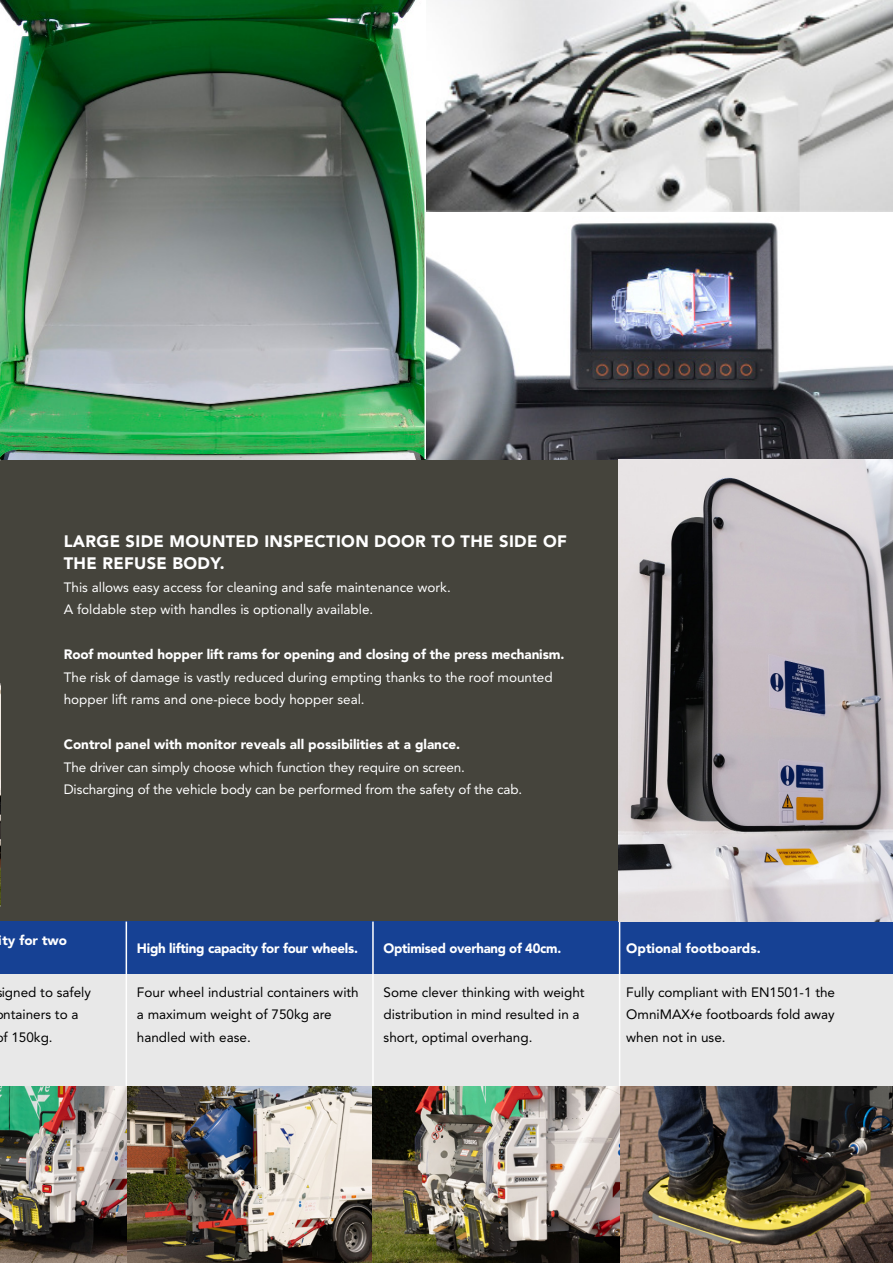
<style>
.page{position:relative;width:893px;height:1263px;background:#fff}
.page>*{position:absolute;margin:0;border:0;box-sizing:border-box;transform-origin:0 0}
.t1{font:900 16.5px/22.5px "Avenir LT Pro";letter-spacing:.02em;color:#fff}
.t2{font:13.5px/22.5px "Avenir LT Pro";color:#fff}
.t3{font:13.5px/22.5px "Avenir LT Pro";color:#000}
.t4{font:900 13.5px "Avenir LT Pro";letter-spacing:-.01em;color:#fff}
.s1{font-family:"Lightning Bolt"}
</style>
<div class="page">
<div style="left:0;top:459px;width:619px;height:462px;background:#45443c"></div>
<div style="left:0;top:965px;width:893px;height:298px;background:#e8e8e8"></div>
<div style="left:0;top:921px;width:893px;height:53px;background:#164194"></div>
<hr style="left:126px;top:921px;width:1px;height:342px;background:#fff">
<img style="left:426px;top:0;width:467px;height:208px">
<img style="left:426px;top:208px;width:467px;height:251px">
<img style="left:1px;top:0;width:423px;height:459px">
<hr style="left:619px;top:921px;width:1px;height:342px;background:#fff">
<hr style="left:372px;top:921px;width:2px;height:342px;background:#fff">
<img style="left:0;top:685px;width:1px;height:220px">
<img style="left:0;top:1087px;width:618px;height:176px">
<img style="left:618px;top:1087px;width:275px;height:176px">
<img style="left:619px;top:459px;width:274px;height:462px">
<img style="left:0;top:0;width:1px;height:459px">
<p class="t1" style="left:64px;top:530px;width:505px">LARGE SIDE MOUNTED INSPECTION DOOR TO THE SIDE OF<br>THE REFUSE BODY.</p>
<p class="t2" style="left:64px;top:576px;width:388px">This allows easy access for cleaning and safe maintenance work.<br>A foldable step with handles is optionally available.</p>
<p class="t4" style="left:64px;top:646px;width:502px">Roof mounted hopper lift rams for opening and closing of the press mechanism.</p>
<p class="t2" style="left:64px;top:666px;width:490px">The risk of damage is vastly reduced during empting thanks to the roof mounted hopper lift rams and one-piece body hopper seal.</p>
<p class="t4" style="left:64px;top:736px;width:398px">Control panel with monitor reveals all possibilities at a glance.</p>
<p class="t2" style="left:64px;top:756px;width:460px">The driver can simply choose which function they require on screen.<br>Discharging of the vehicle body can be performed from the safety of the cab.</p>
<p class="t4" style="left:-1px;top:932px;width:70px">ity for two</p>
<p class="t3" style="left:2px;top:981px;width:91px">igned to safely ntainers to a<br>f 150kg.</p>
<p class="t3" style="left:137px;top:981px;width:223px">Four wheel industrial containers with a maximum weight of 750kg are handled with ease.</p>
<p class="t3" style="left:384px;top:981px;width:203px">Some clever thinking with weight distribution in mind resulted in a short, optimal overhang.</p>
<p class="t4" style="left:137px;top:940px;width:223px">High lifting capacity for four wheels.</p>
<p class="t4" style="left:384px;top:940px;width:179px">Optimised overhang of 40cm.</p>
<p class="t4" style="left:626px;top:940px;width:136px">Optional footboards.</p>
<p class="t3" style="left:626px;top:981px;width:210px;text-align:justify">Fully compliant with EN1501-1 the OmniMAX<span class="s1">M</span>e footboards fold away when not in use.</p>
</div>
